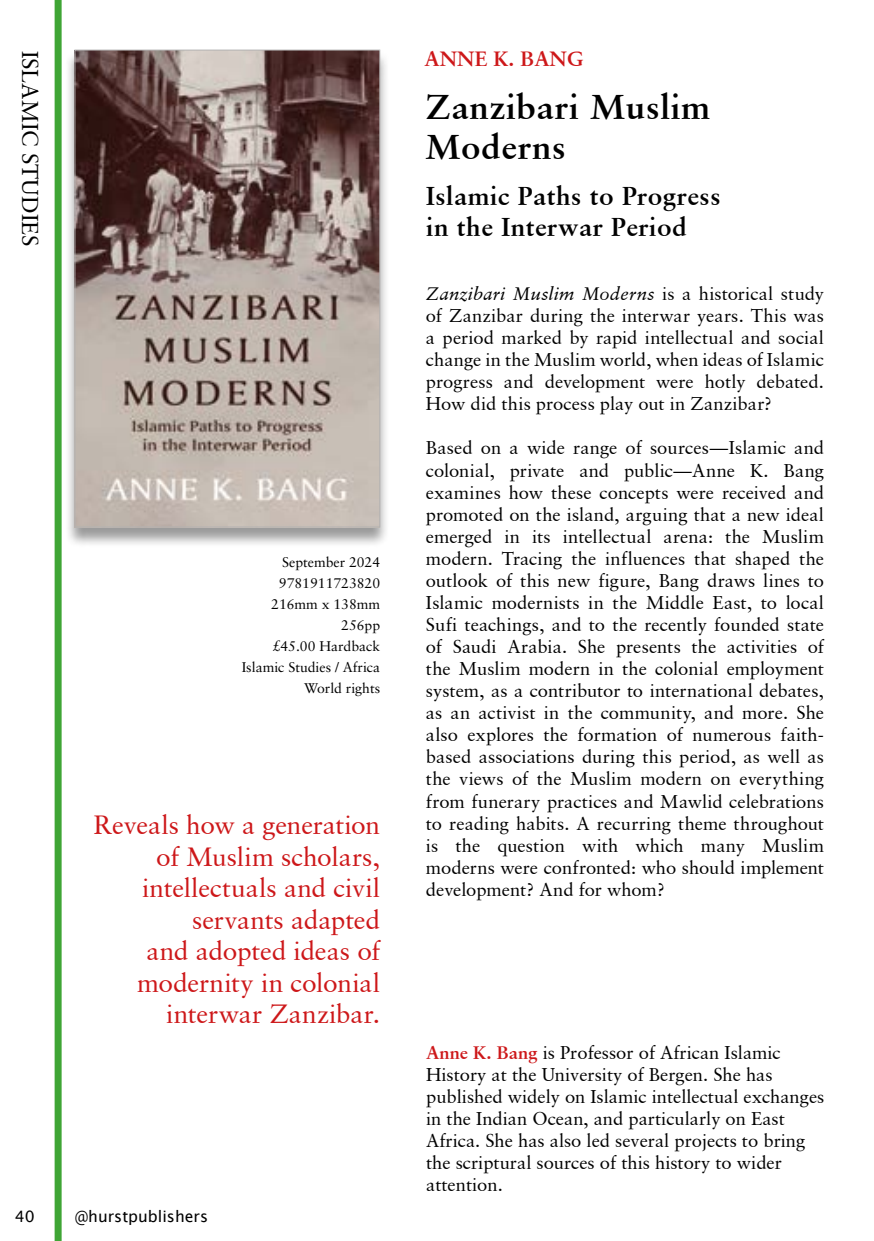
<style>
.page{position:relative;width:874px;height:1241px;background:#fff}
.page>*{position:absolute;margin:0;border:0;box-sizing:border-box;transform-origin:0 0}
.t1{font:700 35px/40.2px "Sabon";letter-spacing:.02em;color:#000}
.t2{font:26.25px/31.5px "Sabon";letter-spacing:-.005em;color:#cd1719;text-align:right}
.t3{font:700 26.25px/31.5px "Sabon";letter-spacing:.02em;color:#000}
.t4{font:22.75px "Sabon";color:#000}
.t5{font:700 21px "Sabon";color:#cd1719}
.t6{font:18.38px/22.1px "Sabon";color:#000;text-align:justify}
.t7{font:15.75px "Lucida Grande";color:#000}
.t8{font:14px/21px "Sabon";color:#000;text-align:right}
.s1{font-style:italic}
.s2{font-weight:700;color:#cd1719}
</style>
<div class="page">
<svg style="left:54px;top:0;width:8px;height:1240px;background:#5cb254"></svg>
<div style="left:65px;top:50px;width:324px;height:497px;background:#000;opacity:.4"></div>
<img style="left:76px;top:52px;width:302px;height:473px">
<div style="left:74px;top:50px;width:306px;height:477px;border:1px solid #b3b2b2"></div>
<p class="t4" style="left:44px;top:50px;width:197px;rotate:90deg">ISLAMIC STUDIES</p>
<p class="t8" style="left:241px;top:551px;width:140px">September 2024<br>9781911723820<br>216mm x 138mm<br>256pp<br>£45.00 Hardback<br>Islamic Studies / Africa<br>World rights</p>
<h2 class="t2" style="left:93px;top:808px;width:288px">Reveals how a generation of Muslim scholars, intellectuals and civil servants adapted<br>and adopted ideas of modernity in colonial interwar Zanzibar.</h2>
<p class="t7" style="left:15px;top:1207px;width:21px">40</p>
<p class="t7" style="left:75px;top:1207px;width:135px">@hurstpublishers</p>
<p class="t5" style="left:424px;top:45px;width:160px">ANNE K. BANG</p>
<h1 class="t1" style="left:425px;top:86px;width:286px">Zanzibari Muslim<br>Moderns</h1>
<h2 class="t3" style="left:426px;top:179px;width:296px">Islamic Paths to Progress in the Interwar Period</h2>
<p class="t6" style="left:425px;top:282px;width:399px"><span class="s1">Zanzibari Muslim Moderns</span> is a historical study of Zanzibar during the interwar years. This was a period marked by rapid intellectual and social change in the Muslim world, when ideas of Islamic progress and development were hotly debated.<br>How did this process play out in Zanzibar?</p>
<p class="t6" style="left:425px;top:437px;width:399px">Based on a wide range of sources—Islamic and colonial, private and public—Anne K. Bang examines how these concepts were received and promoted on the island, arguing that a new ideal emerged in its intellectual arena: the Muslim modern. Tracing the influences that shaped the outlook of this new figure, Bang draws lines to Islamic modernists in the Middle East, to local Sufi teachings, and to the recently founded state of Saudi Arabia. She presents the activities of the Muslim modern in the colonial employment system, as a contributor to international debates, as an activist in the community, and more. She also explores the formation of numerous faith&shy;based associations during this period, as well as the views of the Muslim modern on everything from funerary practices and Mawlid celebrations to reading habits. A recurring theme throughout is the question with which many Muslim moderns were confronted: who should implement development? And for whom?</p>
<p class="t6" style="left:426px;top:1041px;width:399px;text-align:left"><span class="s2">Anne K. Bang</span> is Professor of African Islamic History at the University of Bergen. She has published widely on Islamic intellectual exchanges in the Indian Ocean, and particularly on East Africa. She has also led several projects to bring the scriptural sources of this history to wider attention.</p>
</div>
